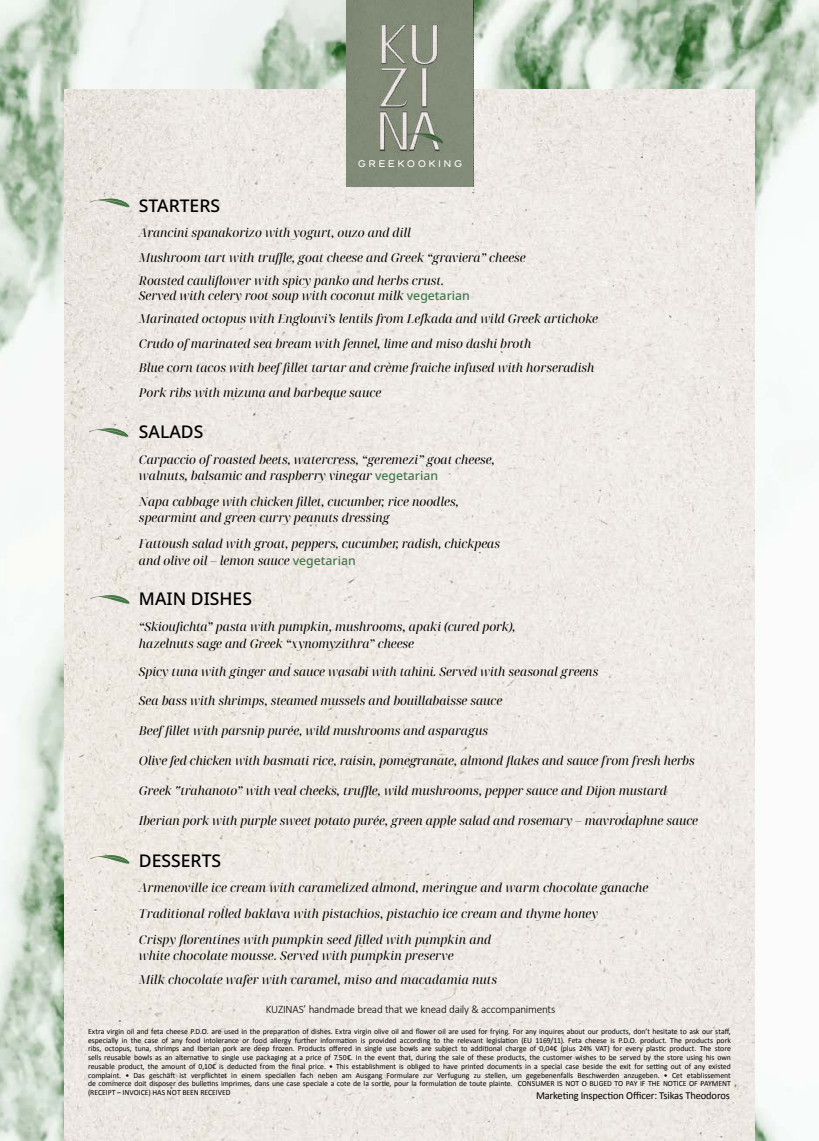
<style>
.page{position:relative;width:819px;height:1141px;background:#fff}
.page>*{position:absolute;margin:0;border:0;box-sizing:border-box;transform-origin:0 0}
.t1{font:500 17.5px "Noto Sans";color:#000}
.t2{font:italic 12.25px/16.6px "Noto Serif Display";color:#000}
.t3{font:300 11.38px "Calibri";letter-spacing:-.02em;color:#000}
.t4{font:10.67px "Calibri";letter-spacing:-.015em;color:#000}
.t5{font:600 10.06px "Como";letter-spacing:.305em;color:#fff}
.t6{font:7.88px/8.8px "Calibri";letter-spacing:-.005em;color:#000;text-align:justify}
.s1{font-family:"Noto Sans";font-weight:500;font-style:normal;color:#43764b}
</style>
<div class="page">
<img style="left:0;top:0;width:819px;height:1141px">
<img style="left:64px;top:89px;width:690px;height:1052px">
<svg style="left:90px;top:198px;width:40px;height:10px"></svg>
<svg style="left:89px;top:428px;width:40px;height:10px"></svg>
<svg style="left:90px;top:595px;width:40px;height:9px"></svg>
<svg style="left:90px;top:855px;width:40px;height:9px"></svg>
<img style="left:346px;top:0;width:126px;height:186px">
<p class="t5" style="left:358px;top:157px;width:105px">GREEKOOKING</p>
<h1 class="t1" style="left:139px;top:193px;width:83px">STARTERS</h1>
<p class="t2" style="left:139px;top:221px;width:388px;line-height:24.8px">Arancini spanakorizo with yogurt, ouzo and dill<br>Mushroom tart with truffle, goat cheese and Greek “graviera” cheese</p>
<p class="t2" style="left:139px;top:273px;width:332px;line-height:15.8px">Roasted cauliflower with spicy panko and herbs crust.<br>Served with celery root soup with coconut milk <span class="s1">vegetarian</span></p>
<p class="t2" style="left:139px;top:307px;width:460px;line-height:24.7px">Marinated octopus with Englouvi’s lentils from Lefkada and wild Greek artichoke Crudo of marinated sea bream with fennel, lime and miso dashi broth<br>Blue corn tacos with beef fillet tartar and crème fraiche infused with horseradish Pork ribs with mizuna and barbeque sauce</p>
<h1 class="t1" style="left:139px;top:420px;width:66px">SALADS</h1>
<p class="t2" style="left:139px;top:452px;width:357px">Carpaccio of roasted beets, watercress, “geremezi” goat cheese, walnuts, balsamic and raspberry vinegar <span class="s1">vegetarian</span></p>
<p class="t2" style="left:139px;top:494px;width:321px">Napa cabbage with chicken fillet, cucumber, rice noodles, spearmint and green curry peanuts dressing</p>
<p class="t2" style="left:139px;top:536px;width:362px">Fattoush salad with groat, peppers, cucumber, radish, chickpeas and olive oil – lemon sauce <span class="s1">vegetarian</span></p>
<h1 class="t1" style="left:139px;top:586px;width:114px">MAIN DISHES</h1>
<p class="t2" style="left:139px;top:619px;width:378px">“Skioufichta” pasta with pumpkin, mushrooms, apaki (cured pork), hazelnuts sage and Greek “xynomyzithra” cheese</p>
<p class="t2" style="left:139px;top:664px;width:461px">Spicy tuna with ginger and sauce wasabi with tahini. Served with seasonal greens</p>
<p class="t2" style="left:139px;top:694px;width:365px">Sea bass with shrimps, steamed mussels and bouillabaisse sauce</p>
<p class="t2" style="left:139px;top:723px;width:351px">Beef fillet with parsnip purée, wild mushrooms and asparagus</p>
<p class="t2" style="left:139px;top:753px;width:557px">Olive fed chicken with basmati rice, raisin, pomegranate, almond flakes and sauce from fresh herbs</p>
<p class="t2" style="left:139px;top:783px;width:529px">Greek ‟trahanoto” with veal cheeks, truffle, wild mushrooms, pepper sauce and Dijon mustard</p>
<p class="t2" style="left:139px;top:813px;width:560px">Iberian pork with purple sweet potato purée, green apple salad and rosemary – mavrodaphne sauce</p>
<h1 class="t1" style="left:139px;top:849px;width:84px">DESSERTS</h1>
<p class="t2" style="left:139px;top:876px;width:511px;line-height:25.8px">Armenoville ice cream with caramelized almond, meringue and warm chocolate ganache<br>Traditional rolled baklava with pistachios, pistachio ice cream and thyme honey<br>Crispy florentines with pumpkin seed filled with pumpkin and</p>
<p class="t2" style="left:139px;top:944px;width:359px;line-height:24.3px">white chocolate mousse. Served with pumpkin preserve<br>Milk chocolate wafer with caramel, miso and macadamia nuts</p>
<p class="t3" style="left:266px;top:1002px;width:291px">KUZINAS’ handmade bread that we knead daily &amp; accompaniments</p>
<p class="t6" style="left:88px;top:1027px;width:644px">Extra virgin oil and feta cheese P.D.O. are used in the preparation of dishes. Extra virgin olive oil and flower oil are used for frying. For any inquires about our products, don’t hesitate to ask our staff, especially in the case of any food intolerance or food allergy further information is provided according to the relevant legislation (EU 1169/11). Feta cheese is P.D.O. product. The products pork ribs, octopus, tuna, shrimps and Iberian pork are deep frozen. Products offered in single use bowls are subject to additional charge of 0,04€ (plus 24% VAT) for every plastic product. The store sells reusable bowls as an alternative to single use packaging at a price of 7.50€. In the event that, during the sale of these products, the customer wishes to be served by the store using his own reusable product, the amount of 0,10€ is deducted from the final price. • This establishment is obliged to have printed documents in a special case beside the exit for setting out of any existed complaint. • Das geschäft ist verpflichtet in einem speciallen fach neben am Ausgang Formulare zur Verfugung zu stellen, um gegebenenfalls Beschwerden anzugeben. • Cet etablissement de commerce doit disposer des bulletins imprimes, dans une case speciale a cote de la sortie, pour la formulation de toute plainte. CONSUMER IS NOT O BLIGED TO PAY IF THE NOTICE OF PAYMENT (RECEIPT – INVOICE) HAS NOT BEEN RECEIVED</p>
<p class="t4" style="left:536px;top:1088px;width:195px">Marketing Inspection Officer: Tsikas Theodoros</p>
</div>
